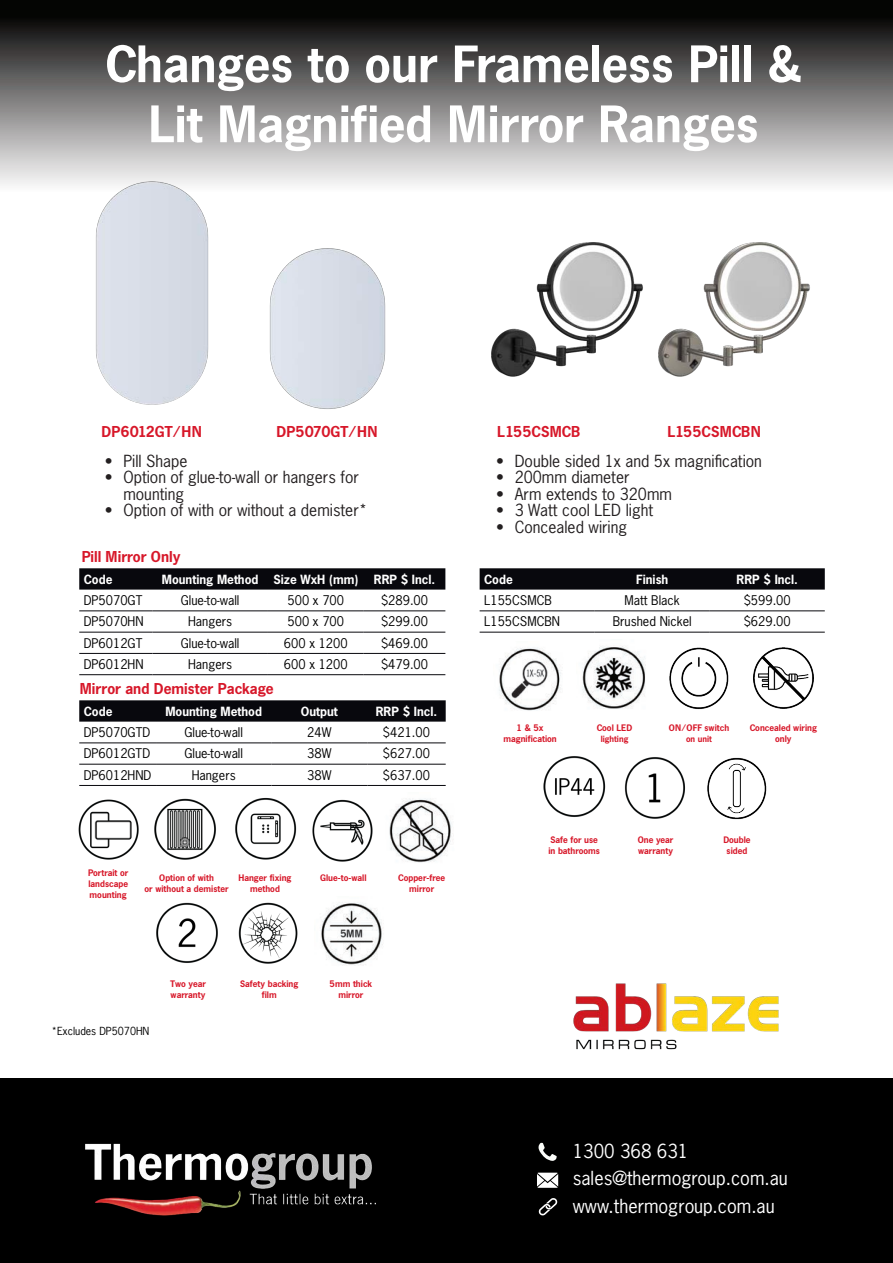
<style>
.page{position:relative;width:893px;height:1263px;background:#fff}
.page>*{position:absolute;margin:0;border:0;box-sizing:border-box;transform-origin:0 0}
.t1{font:700 52.5px "News Gothic BQ";color:#fff}
.t2{font:18.3px/27.3px "News Gothic Std";color:#fff}
.t3{font:15.75px/16.5px "News Gothic Std";color:#231f20}
.t4{font:700 15.75px "News Gothic BQ";color:#d71729}
.t5{font:12.6px "News Gothic Std";color:#000}
.t6{font:700 12px "News Gothic Std";color:#fff}
.t7{font:10.5px "News Gothic Std";color:#000}
.t8{font:700 9.45px/10.9px "News Gothic BQ";color:#d71729;text-align:justify}
.t9{font:700 9px "News Gothic BQ";color:#d71729}
</style>
<div class="page">
<div style="left:0;top:1078px;width:893px;height:185px;background:#000"></div>
<img style="left:85px;top:1143px;width:291px;height:73px">
<svg style="left:539px;top:1143px;width:18px;height:18px"></svg>
<svg style="left:539px;top:1198px;width:18px;height:17px"></svg>
<svg style="left:537px;top:1173px;width:21px;height:15px"></svg>
<div style="left:0;top:0;width:893px;height:193px;background:linear-gradient(to bottom,#000,#fff)"></div>
<img style="left:573px;top:983px;width:206px;height:67px">
<img style="left:754px;top:647px;width:59px;height:61px">
<img style="left:48px;top:166px;width:208px;height:239px">
<img style="left:491px;top:242px;width:146px;height:135px">
<img style="left:637px;top:242px;width:173px;height:135px">
<img style="left:252px;top:237px;width:134px;height:172px">
<svg style="left:79px;top:568px;width:366px;height:22px;background:#101015"></svg>
<hr style="left:79px;top:611px;width:73px;height:1px;background:#08080d">
<hr style="left:152px;top:611px;width:116px;height:1px;background:#08080d">
<hr style="left:268px;top:611px;width:96px;height:1px;background:#08080d">
<hr style="left:364px;top:611px;width:81px;height:1px;background:#08080d">
<hr style="left:79px;top:632px;width:73px;height:1px;background:#08080d">
<hr style="left:152px;top:632px;width:116px;height:1px;background:#08080d">
<hr style="left:268px;top:632px;width:96px;height:1px;background:#08080d">
<hr style="left:364px;top:632px;width:81px;height:1px;background:#08080d">
<hr style="left:79px;top:653px;width:73px;height:1px;background:#08080d">
<hr style="left:152px;top:653px;width:116px;height:1px;background:#08080d">
<hr style="left:268px;top:653px;width:96px;height:1px;background:#08080d">
<hr style="left:364px;top:653px;width:81px;height:1px;background:#08080d">
<hr style="left:79px;top:674px;width:73px;height:1px;background:#08080d">
<hr style="left:152px;top:674px;width:116px;height:1px;background:#08080d">
<hr style="left:268px;top:674px;width:96px;height:1px;background:#08080d">
<hr style="left:364px;top:674px;width:81px;height:1px;background:#08080d">
<svg style="left:480px;top:568px;width:345px;height:22px;background:#101014"></svg>
<hr style="left:480px;top:611px;width:115px;height:1px;background:#08080d">
<hr style="left:595px;top:611px;width:115px;height:1px;background:#08080d">
<hr style="left:710px;top:611px;width:115px;height:1px;background:#08080d">
<hr style="left:480px;top:632px;width:115px;height:1px;background:#08080d">
<hr style="left:595px;top:632px;width:115px;height:1px;background:#08080d">
<hr style="left:710px;top:632px;width:115px;height:1px;background:#08080d">
<svg style="left:79px;top:700px;width:367px;height:22px;background:#101015"></svg>
<hr style="left:79px;top:743px;width:77px;height:1px;background:#08080d">
<hr style="left:156px;top:743px;width:115px;height:1px;background:#08080d">
<hr style="left:271px;top:743px;width:96px;height:1px;background:#08080d">
<hr style="left:367px;top:743px;width:79px;height:1px;background:#08080d">
<hr style="left:79px;top:764px;width:77px;height:1px;background:#08080d">
<hr style="left:156px;top:764px;width:115px;height:1px;background:#08080d">
<hr style="left:271px;top:764px;width:96px;height:1px;background:#08080d">
<hr style="left:367px;top:764px;width:79px;height:1px;background:#08080d">
<hr style="left:79px;top:785px;width:77px;height:1px;background:#08080d">
<hr style="left:156px;top:785px;width:115px;height:1px;background:#08080d">
<hr style="left:271px;top:785px;width:96px;height:1px;background:#08080d">
<hr style="left:367px;top:785px;width:79px;height:1px;background:#08080d">
<img style="left:499px;top:648px;width:62px;height:63px">
<img style="left:582px;top:646px;width:64px;height:63px">
<img style="left:669px;top:647px;width:60px;height:63px">
<img style="left:543px;top:756px;width:63px;height:61px">
<img style="left:624px;top:757px;width:61px;height:62px">
<img style="left:707px;top:757px;width:60px;height:63px">
<img style="left:78px;top:799px;width:61px;height:61px">
<img style="left:154px;top:798px;width:62px;height:62px">
<img style="left:156px;top:902px;width:62px;height:61px">
<img style="left:235px;top:797px;width:62px;height:63px">
<img style="left:238px;top:902px;width:60px;height:62px">
<img style="left:312px;top:799px;width:61px;height:63px">
<img style="left:321px;top:902px;width:62px;height:64px">
<img style="left:389px;top:799px;width:62px;height:64px">
<p class="t1" style="left:105px;top:34px;width:698px">Changes to our Frameless Pill &amp;</p>
<p class="t1" style="left:148px;top:94px;width:612px">Lit Magnified Mirror Ranges</p>
<p class="t4" style="left:102px;top:422px;width:102px">DP6012GT/HN</p>
<p class="t4" style="left:277px;top:422px;width:103px">DP5070GT/HN</p>
<p class="t4" style="left:497px;top:422px;width:85px">L155CSMCB</p>
<p class="t4" style="left:667px;top:422px;width:95px">L155CSMCBN</p>
<p class="t3" style="left:105px;top:452px;width:84px">• Pill Shape</p>
<p class="t3" style="left:123px;top:469px;width:237px;text-indent:-19px">• Option of glue-to-wall or hangers for mounting</p>
<p class="t3" style="left:105px;top:502px;width:264px">• Option of with or without a demister*</p>
<p class="t4" style="left:82px;top:547px;width:100px">Pill Mirror Only</p>
<p class="t6" style="left:84px;top:571px;width:30px">Code</p>
<p class="t6" style="left:162px;top:571px;width:98px">Mounting Method</p>
<p class="t6" style="left:273px;top:571px;width:86px">Size WxH (mm)</p>
<p class="t6" style="left:374px;top:571px;width:63px">RRP $ Incl.</p>
<p class="t5" style="left:84px;top:592px;width:60px">DP5070GT</p>
<p class="t5" style="left:181px;top:592px;width:60px">Glue-to-wall</p>
<p class="t5" style="left:288px;top:592px;width:58px">500 x 700</p>
<p class="t5" style="left:381px;top:592px;width:49px">$289.00</p>
<p class="t5" style="left:84px;top:613px;width:61px">DP5070HN</p>
<p class="t5" style="left:188px;top:613px;width:46px">Hangers</p>
<p class="t5" style="left:288px;top:613px;width:58px">500 x 700</p>
<p class="t5" style="left:381px;top:613px;width:49px">$299.00</p>
<p class="t5" style="left:84px;top:635px;width:60px">DP6012GT</p>
<p class="t5" style="left:181px;top:635px;width:60px">Glue-to-wall</p>
<p class="t5" style="left:284px;top:635px;width:65px">600 x 1200</p>
<p class="t5" style="left:381px;top:635px;width:49px">$469.00</p>
<p class="t5" style="left:84px;top:656px;width:61px">DP6012HN</p>
<p class="t5" style="left:188px;top:656px;width:46px">Hangers</p>
<p class="t5" style="left:284px;top:656px;width:65px">600 x 1200</p>
<p class="t5" style="left:381px;top:656px;width:49px">$479.00</p>
<p class="t4" style="left:80px;top:679px;width:195px">Mirror and Demister Package</p>
<p class="t6" style="left:84px;top:703px;width:30px">Code</p>
<p class="t6" style="left:165px;top:703px;width:98px">Mounting Method</p>
<p class="t6" style="left:301px;top:703px;width:39px">Output</p>
<p class="t6" style="left:376px;top:703px;width:63px">RRP $ Incl.</p>
<p class="t5" style="left:84px;top:724px;width:68px">DP5070GTD</p>
<p class="t5" style="left:184px;top:724px;width:60px">Glue-to-wall</p>
<p class="t5" style="left:307px;top:724px;width:26px">24W</p>
<p class="t5" style="left:383px;top:724px;width:49px">$421.00</p>
<p class="t5" style="left:84px;top:745px;width:68px">DP6012GTD</p>
<p class="t5" style="left:184px;top:745px;width:60px">Glue-to-wall</p>
<p class="t5" style="left:307px;top:745px;width:26px">38W</p>
<p class="t5" style="left:383px;top:745px;width:49px">$627.00</p>
<p class="t5" style="left:84px;top:767px;width:69px">DP6012HND</p>
<p class="t5" style="left:192px;top:767px;width:46px">Hangers</p>
<p class="t5" style="left:307px;top:767px;width:26px">38W</p>
<p class="t5" style="left:383px;top:767px;width:49px">$637.00</p>
<p class="t8" style="left:88px;top:868px;width:42px">Portrait or landscape mounting</p>
<p class="t8" style="left:159px;top:872px;width:56px">Option of with</p>
<p class="t8" style="left:145px;top:883px;width:86px">or without a demister</p>
<p class="t8" style="left:238px;top:872px;width:55px">Hanger fixing</p>
<p class="t8" style="left:250px;top:883px;width:31px">method</p>
<p class="t8" style="left:320px;top:872px;width:48px">Glue-to-wall</p>
<p class="t8" style="left:398px;top:872px;width:48px">Copper-free</p>
<p class="t8" style="left:409px;top:883px;width:26px">mirror</p>
<p class="t7" style="left:51px;top:1024px;width:99px">*Excludes DP5070HN</p>
<p class="t8" style="left:170px;top:978px;width:37px">Two year</p>
<p class="t8" style="left:171px;top:989px;width:36px">warranty</p>
<p class="t8" style="left:240px;top:978px;width:60px">Safety backing</p>
<p class="t8" style="left:262px;top:989px;width:16px">film</p>
<p class="t8" style="left:330px;top:978px;width:44px">5mm thick</p>
<p class="t8" style="left:338px;top:989px;width:26px">mirror</p>
<p class="t3" style="left:496px;top:452px;width:267px">• Double sided 1x and 5x magnification</p>
<p class="t3" style="left:496px;top:469px;width:135px">• 200mm diameter</p>
<p class="t3" style="left:496px;top:486px;width:177px">• Arm extends to 320mm</p>
<p class="t3" style="left:496px;top:502px;width:159px">• 3 Watt cool LED light</p>
<p class="t3" style="left:496px;top:519px;width:133px">• Concealed wiring</p>
<p class="t6" style="left:484px;top:571px;width:30px">Code</p>
<p class="t6" style="left:636px;top:571px;width:34px">Finish</p>
<p class="t6" style="left:736px;top:571px;width:63px">RRP $ Incl.</p>
<p class="t5" style="left:484px;top:592px;width:69px">L155CSMCB</p>
<p class="t5" style="left:624px;top:592px;width:57px">Matt Black</p>
<p class="t5" style="left:744px;top:592px;width:49px">$599.00</p>
<p class="t5" style="left:484px;top:613px;width:78px">L155CSMCBN</p>
<p class="t5" style="left:613px;top:613px;width:80px">Brushed Nickel</p>
<p class="t5" style="left:744px;top:613px;width:49px">$629.00</p>
<p class="t8" style="left:517px;top:722px;width:28px">1 &amp; 5x</p>
<p class="t8" style="left:503px;top:733px;width:55px">magnification</p>
<p class="t8" style="left:597px;top:722px;width:37px">Cool LED</p>
<p class="t9" style="left:601px;top:733px;width:29px">lighting</p>
<p class="t8" style="left:669px;top:722px;width:62px">ON/OFF switch</p>
<p class="t9" style="left:686px;top:733px;width:27px">on unit</p>
<p class="t8" style="left:750px;top:722px;width:69px">Concealed wiring</p>
<p class="t8" style="left:775px;top:733px;width:18px">only</p>
<p class="t8" style="left:550px;top:835px;width:49px">Safe for use</p>
<p class="t8" style="left:548px;top:846px;width:53px">in bathrooms</p>
<p class="t8" style="left:638px;top:835px;width:37px">One year</p>
<p class="t8" style="left:638px;top:846px;width:36px">warranty</p>
<p class="t8" style="left:723px;top:835px;width:29px">Double</p>
<p class="t8" style="left:727px;top:846px;width:22px">sided</p>
<h2 class="t2" style="left:573px;top:1137px;width:216px">1300 368 631 sales@thermogroup.com.au www.thermogroup.com.au</h2>
</div>
